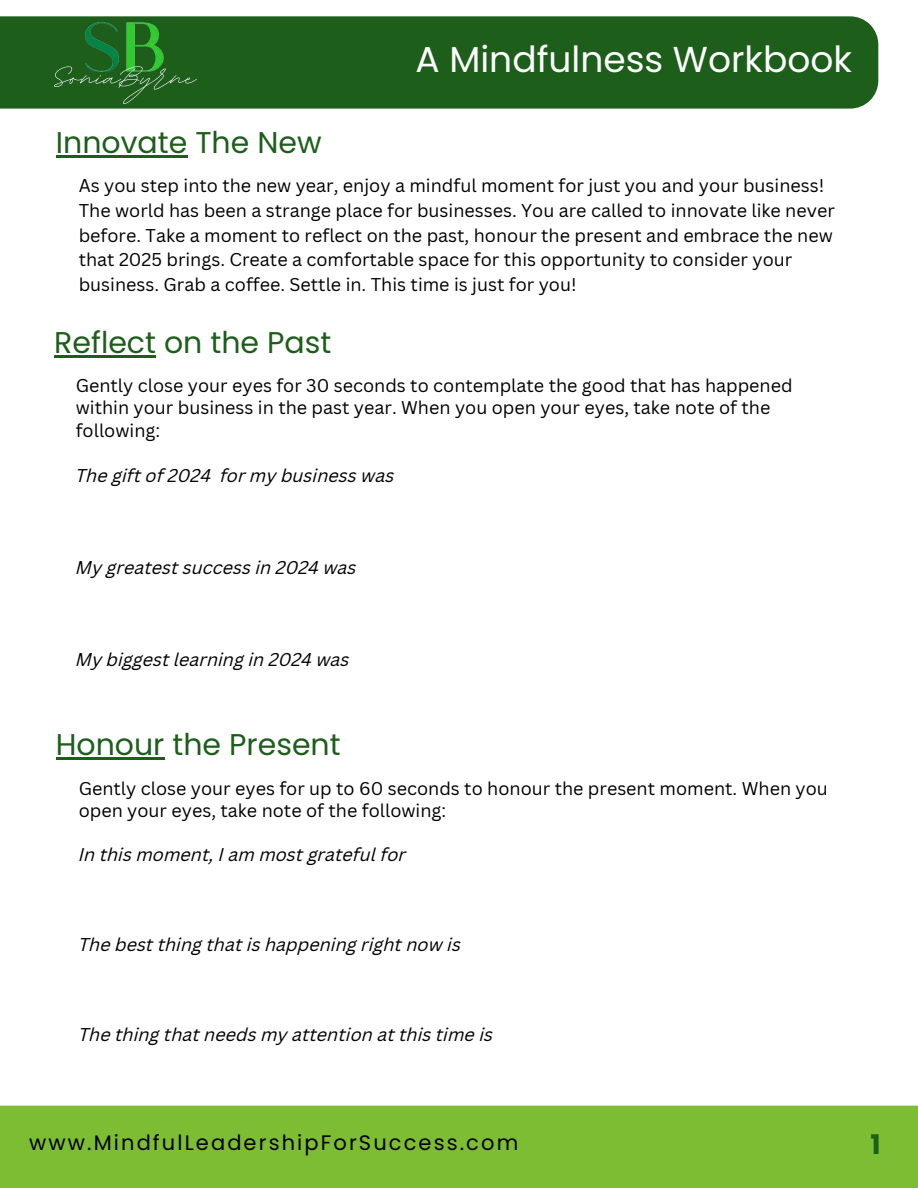
<style>
.page{position:relative;width:918px;height:1188px;background:#fff}
.page>*{position:absolute;margin:0;border:0;box-sizing:border-box;transform-origin:0 0}
.t1{font:36px "Poppins";color:#fff}
.t2{font:30px "Poppins";color:#1d5e1b}
.t3{font:700 27px "Poppins";color:#1d5e1b}
.t4{font:21px "Poppins";letter-spacing:.1em;color:#000}
.t5{font:18px/24.8px "Canva Sans";color:#000}
.t6{font:italic 18px "Canva Sans";color:#000}
</style>
<div class="page">
<div style="left:0;top:1106px;width:918px;height:82px;background:#7dbd33"></div>
<hr style="left:56px;top:155px;width:131px;height:2px;background:#1d5e1b">
<hr style="left:54px;top:355px;width:102px;height:2px;background:#1d5e1b">
<hr style="left:56px;top:758px;width:109px;height:2px;background:#1d5e1b">
<div style="left:0;top:16px;width:878px;height:93px;background:#1d5e1b"></div>
<img style="left:54px;top:22px;width:143px;height:81px">
<h2 class="t2" style="left:56px;top:121px;width:267px">Innovate The New</h2>
<p class="t1" style="left:416px;top:34px;width:438px">A Mindfulness Workbook</p>
<p class="t5" style="left:79px;top:173px;width:758px">As you step into the new year, enjoy a mindful moment for just you and your business!<br>The world has been a strange place for businesses. You are called to innovate like never before. Take a moment to reflect on the past, honour the present and embrace the new that 2025 brings. Create a comfortable space for this opportunity to consider your business. Grab a coffee. Settle in. This time is just for you!</p>
<p class="t2" style="left:54px;top:321px;width:279px">Reflect on the Past</p>
<p class="t5" style="left:76px;top:374px;width:718px;line-height:22.5px">Gently close your eyes for 30 seconds to contemplate the good that has happened within your business in the past year. When you open your eyes, take note of the following:</p>
<p class="t6" style="left:76px;top:468px;width:320px">The gift of 2024 for my business was</p>
<p class="t6" style="left:76px;top:560px;width:282px">My greatest success in 2024 was</p>
<p class="t6" style="left:76px;top:653px;width:275px">My biggest learning in 2024 was</p>
<h2 class="t2" style="left:56px;top:724px;width:286px">Honour the Present</h2>
<p class="t5" style="left:79px;top:776px;width:751px;line-height:22.5px">Gently close your eyes for up to 60 seconds to honour the present moment. When you open your eyes, take note of the following:</p>
<p class="t6" style="left:79px;top:847px;width:329px">In this moment, I am most grateful for</p>
<p class="t6" style="left:79px;top:937px;width:384px">The best thing that is happening right now is</p>
<h2 class="t6" style="left:79px;top:1027px;width:416px">The thing that needs my attention at this time is</h2>
<h3 class="t4" style="left:29px;top:1128px;width:491px">www.MindfulLeadershipForSuccess.com</h3>
<h1 class="t3" style="left:871px;top:1126px;width:12px">1</h1>
</div>
